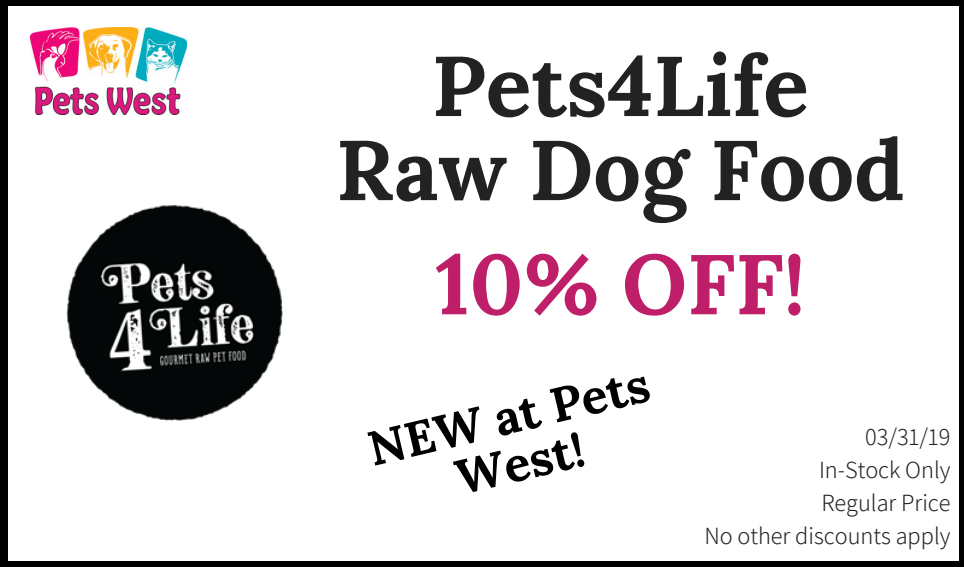
<style>
.page{position:relative;width:964px;height:567px;background:#fff}
.page>*{position:absolute;margin:0;border:0;box-sizing:border-box;transform-origin:0 0}
.t1{font:700 84.4px/84px "Lora";color:#222;text-align:center}
.t2{font:700 84.4px "Lora";color:#bf1f69}
.t3{font:700 48.4px/48px "Lora";color:#000;text-align:center}
.t4{font:300 24px/33.2px "Assistant";color:#222;text-align:right}
</style>
<div class="page">
<div style="left:0;top:0;width:8px;height:567px;background:#000"></div>
<div style="left:959px;top:0;width:5px;height:567px;background:#000"></div>
<img style="left:30px;top:27px;width:156px;height:87px">
<div style="left:0;top:0;width:964px;height:6px;background:#000"></div>
<div style="left:0;top:562px;width:964px;height:5px;background:#000"></div>
<img style="left:66px;top:204px;width:216px;height:216px">
<h1 class="t1" style="left:336px;top:43px;width:570px">Pets4Life<br>Raw Dog Food</h1>
<h1 class="t2" style="left:435px;top:229px;width:371px">10% OFF!</h1>
<h2 class="t3" style="left:363px;top:425px;width:289px;rotate:-13deg">NEW at Pets<br>West!</h2>
<p class="t4" style="left:704px;top:419px;width:248px">03/31/19<br>In-Stock Only<br>Regular Price<br>No other discounts apply</p>
</div>
